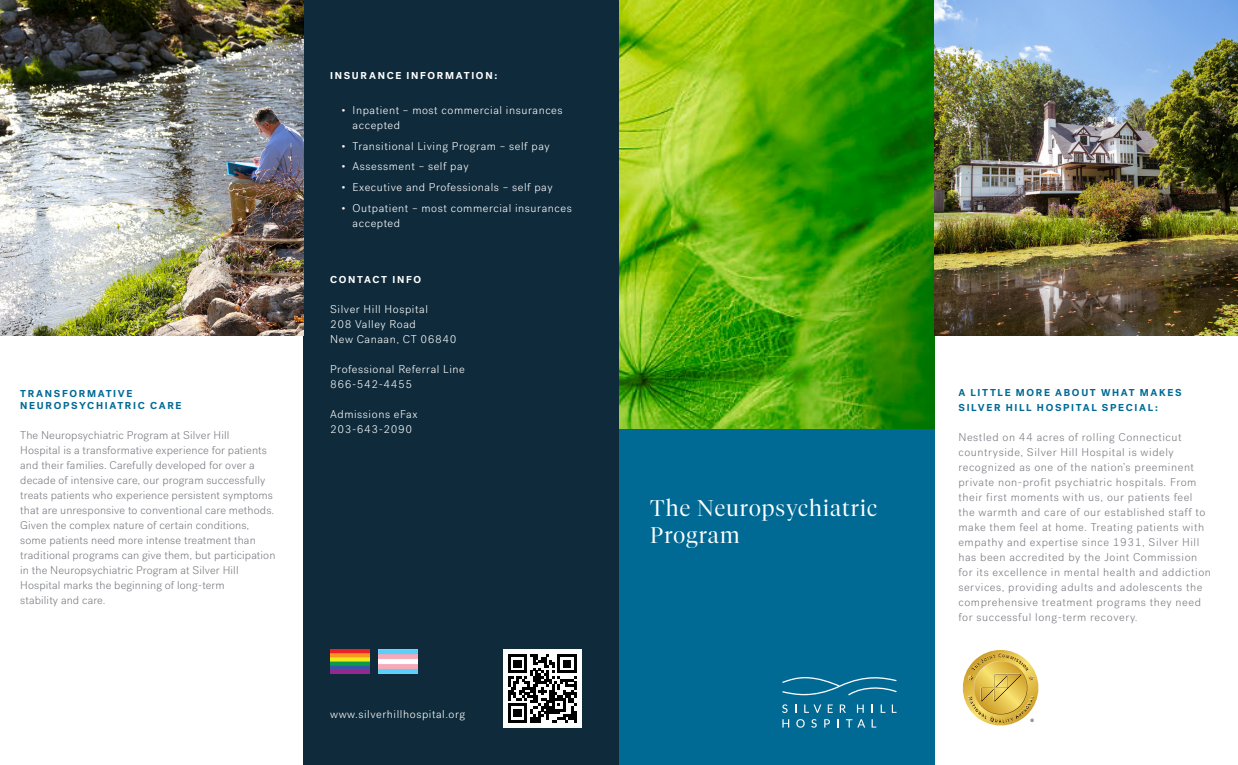
<style>
.page{position:relative;width:1238px;height:765px;background:#fff}
.page>*{position:absolute;margin:0;border:0;box-sizing:border-box;transform-origin:0 0}
.t1{font:300 22.5px/27px "Tiempos Fine Test";letter-spacing:.05em;color:#fff}
.t2{font:300 11.25px/15px "Post Grotesk";letter-spacing:.05em;color:#7a7c82}
.t3{font:300 11.25px/15px "Post Grotesk";letter-spacing:.01em;color:#7a7c82}
.t4{font:300 11.25px/15px "Post Grotesk";letter-spacing:.05em;color:#fff}
.t5{font:700 10px/15px "Post Grotesk";letter-spacing:.165em;color:#006a95}
.t6{font:700 10px "Post Grotesk";letter-spacing:.17em;color:#fff}
</style>
<div class="page">
<img style="left:619px;top:0;width:315px;height:429px">
<img style="left:934px;top:0;width:304px;height:336px">
<div style="left:619px;top:429px;width:315px;height:336px;background:#006a95"></div>
<div style="left:304px;top:0;width:315px;height:765px;background:#0f2b3b"></div>
<svg style="left:782px;top:704px;width:5px;height:9px"></svg>
<svg style="left:804px;top:705px;width:17px;height:8px"></svg>
<svg style="left:827px;top:705px;width:5px;height:8px"></svg>
<svg style="left:839px;top:705px;width:7px;height:8px"></svg>
<svg style="left:857px;top:705px;width:6px;height:8px"></svg>
<svg style="left:880px;top:705px;width:5px;height:8px"></svg>
<svg style="left:891px;top:705px;width:5px;height:8px"></svg>
<svg style="left:782px;top:719px;width:7px;height:9px"></svg>
<svg style="left:796px;top:719px;width:8px;height:9px"></svg>
<svg style="left:811px;top:719px;width:5px;height:9px"></svg>
<svg style="left:824px;top:719px;width:6px;height:9px"></svg>
<svg style="left:846px;top:719px;width:19px;height:9px"></svg>
<svg style="left:871px;top:719px;width:5px;height:9px"></svg>
<svg style="left:782px;top:677px;width:114px;height:19px"></svg>
<div style="left:503px;top:649px;width:78px;height:79px;background:#fff"></div>
<svg style="left:508px;top:654px;width:68px;height:68px"></svg>
<img style="left:0;top:0;width:304px;height:336px">
<svg style="left:962px;top:650px;width:77px;height:76px"></svg>
<img style="left:330px;top:650px;width:39px;height:24px">
<img style="left:378px;top:650px;width:39px;height:23px">
<p class="t5" style="left:20px;top:386px;width:114px">TRANSFORMATIVE</p>
<p class="t5" style="left:20px;top:398px;width:163px">NEUROPSYCHIATRIC CARE</p>
<p class="t3" style="left:20px;top:428px;width:211px">The Neuropsychiatric Program at Silver Hill</p>
<p class="t3" style="left:20px;top:443px;width:255px">Hospital is a transformative experience for patients and their families. Carefully developed for over a decade of intensive care, our program successfully treats patients who experience persistent symptoms that are unresponsive to conventional care methods.<br>Given the complex nature of certain conditions,</p>
<p class="t3" style="left:20px;top:533px;width:257px">some patients need more intense treatment than traditional programs can give them, but participation</p>
<p class="t3" style="left:20px;top:563px;width:220px">in the Neuropsychiatric Program at Silver Hill</p>
<p class="t3" style="left:20px;top:578px;width:206px">Hospital marks the beginning of long-term</p>
<p class="t3" style="left:20px;top:593px;width:87px">stability and care.</p>
<p class="t6" style="left:330px;top:69px;width:169px">INSURANCE INFORMATION:</p>
<p class="t4" style="left:352px;top:103px;width:211px;text-indent:-11px">• Inpatient – most commercial insurances accepted</p>
<p class="t4" style="left:341px;top:139px;width:210px">• Transitional Living Program – self pay</p>
<p class="t4" style="left:341px;top:159px;width:129px">• Assessment – self pay</p>
<p class="t4" style="left:341px;top:180px;width:213px">• Executive and Professionals – self pay</p>
<p class="t4" style="left:352px;top:201px;width:221px;text-indent:-11px">• Outpatient – most commercial insurances accepted</p>
<p class="t6" style="left:330px;top:273px;width:92px">CONTACT INFO</p>
<p class="t4" style="left:330px;top:302px;width:99px">Silver Hill Hospital</p>
<p class="t4" style="left:330px;top:317px;width:128px">208 Valley Road<br>New Canaan, CT 06840</p>
<p class="t4" style="left:330px;top:362px;width:136px">Professional Referral Line<br>866-542-4455</p>
<p class="t4" style="left:330px;top:407px;width:89px">Admissions eFax</p>
<p class="t4" style="left:330px;top:422px;width:84px">203-643-2090</p>
<p class="t4" style="left:330px;top:707px;width:136px">www.silverhillhospital.org</p>
<p class="t1" style="left:650px;top:495px;width:228px">The Neuropsychiatric<br>Program</p>
<p class="t5" style="left:958px;top:385px;width:225px">A LITTLE MORE ABOUT WHAT MAKES<br>SILVER HILL HOSPITAL SPECIAL:</p>
<p class="t2" style="left:958px;top:430px;width:254px">Nestled on 44 acres of rolling Connecticut countryside, Silver Hill Hospital is widely recognized as one of the nation’s preeminent private non-profit psychiatric hospitals. From their first moments with us, our patients feel the warmth and care of our established staff to make them feel at home. Treating patients with empathy and expertise since 1931, Silver Hill has been accredited by the Joint Commission for its excellence in mental health and addiction services, providing adults and adolescents the comprehensive treatment programs they need for successful long-term recovery.</p>
</div>
